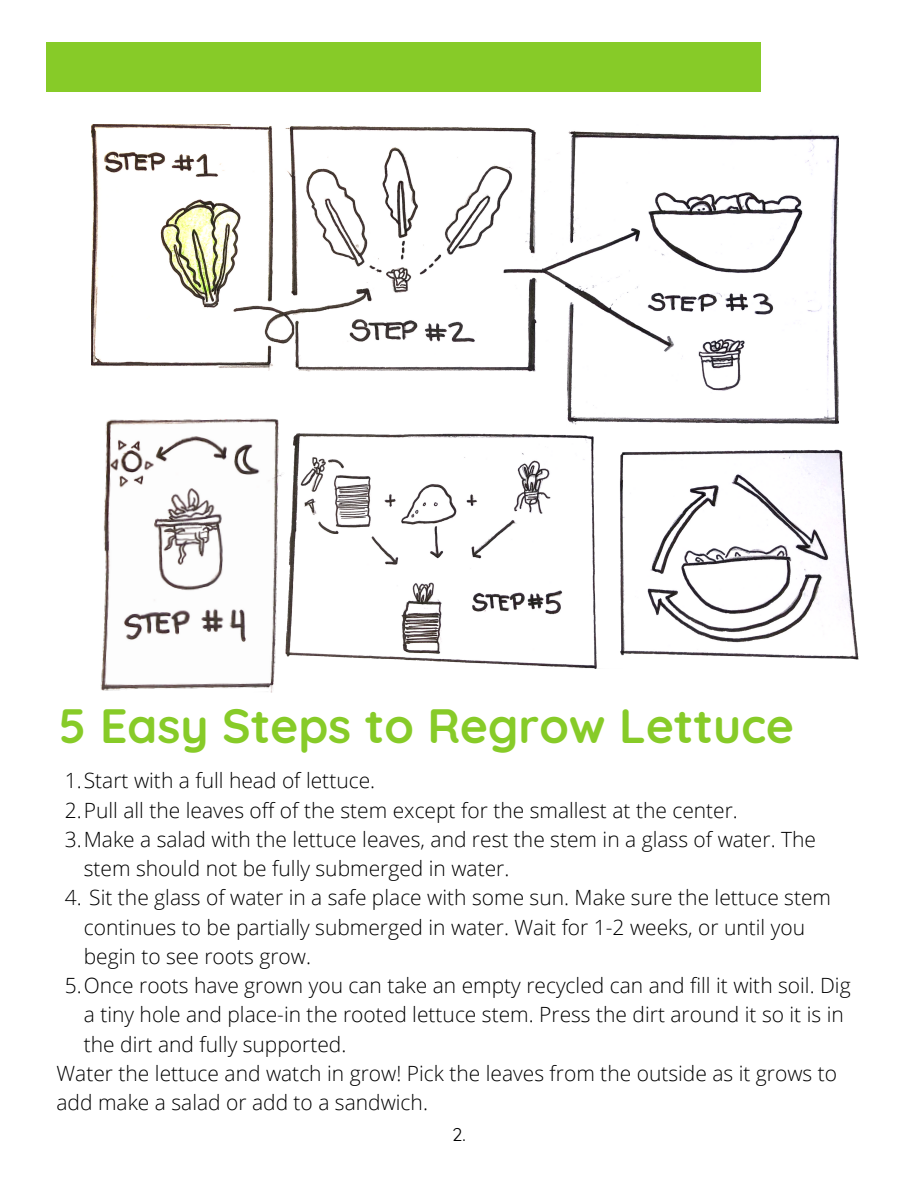
<style>
.page{position:relative;width:918px;height:1188px;background:#fff}
.page>*{position:absolute;margin:0;border:0;box-sizing:border-box;transform-origin:0 0}
.t1{font:700 48px "Quicksand";color:#87cb28}
.t2{font:300 21px "Open Sans";color:#000}
.t3{font:18px "Quicksand";color:#000}
</style>
<div class="page">
<img style="left:92px;top:124px;width:747px;height:293px">
<img style="left:92px;top:405px;width:200px;height:288px">
<img style="left:284px;top:417px;width:575px;height:252px">
<div style="left:47px;top:42px;width:714px;height:50px;background:#87cb28"></div>
<h1 class="t1" style="left:59px;top:695px;width:736px">5 Easy Steps to Regrow Lettuce</h1>
<p class="t2" style="left:65px;top:766px;width:312px">1.Start with a full head of lettuce.</p>
<p class="t2" style="left:65px;top:795px;width:675px">2.Pull all the leaves off of the stem except for the smallest at the center.</p>
<p class="t2" style="left:65px;top:824px;width:753px">3.Make a salad with the lettuce leaves, and rest the stem in a glass of water. The</p>
<p class="t2" style="left:84px;top:854px;width:427px">stem should not be fully submerged in water.</p>
<p class="t2" style="left:65px;top:883px;width:768px">4. Sit the glass of water in a safe place with some sun. Make sure the lettuce stem</p>
<p class="t2" style="left:84px;top:912px;width:723px">continues to be partially submerged in water. Wait for 1-2 weeks, or until you</p>
<p class="t2" style="left:84px;top:941px;width:229px">begin to see roots grow.</p>
<p class="t2" style="left:65px;top:971px;width:787px">5.Once roots have grown you can take an empty recycled can and fill it with soil. Dig</p>
<p class="t2" style="left:84px;top:1000px;width:762px">a tiny hole and place-in the rooted lettuce stem. Press the dirt around it so it is in</p>
<p class="t2" style="left:84px;top:1029px;width:264px">the dirt and fully supported.</p>
<p class="t2" style="left:57px;top:1058px;width:782px">Water the lettuce and watch in grow! Pick the leaves from the outside as it grows to</p>
<p class="t2" style="left:57px;top:1088px;width:373px">add make a salad or add to a sandwich.</p>
<p class="t3" style="left:452px;top:1123px;width:15px">2.</p>
</div>
